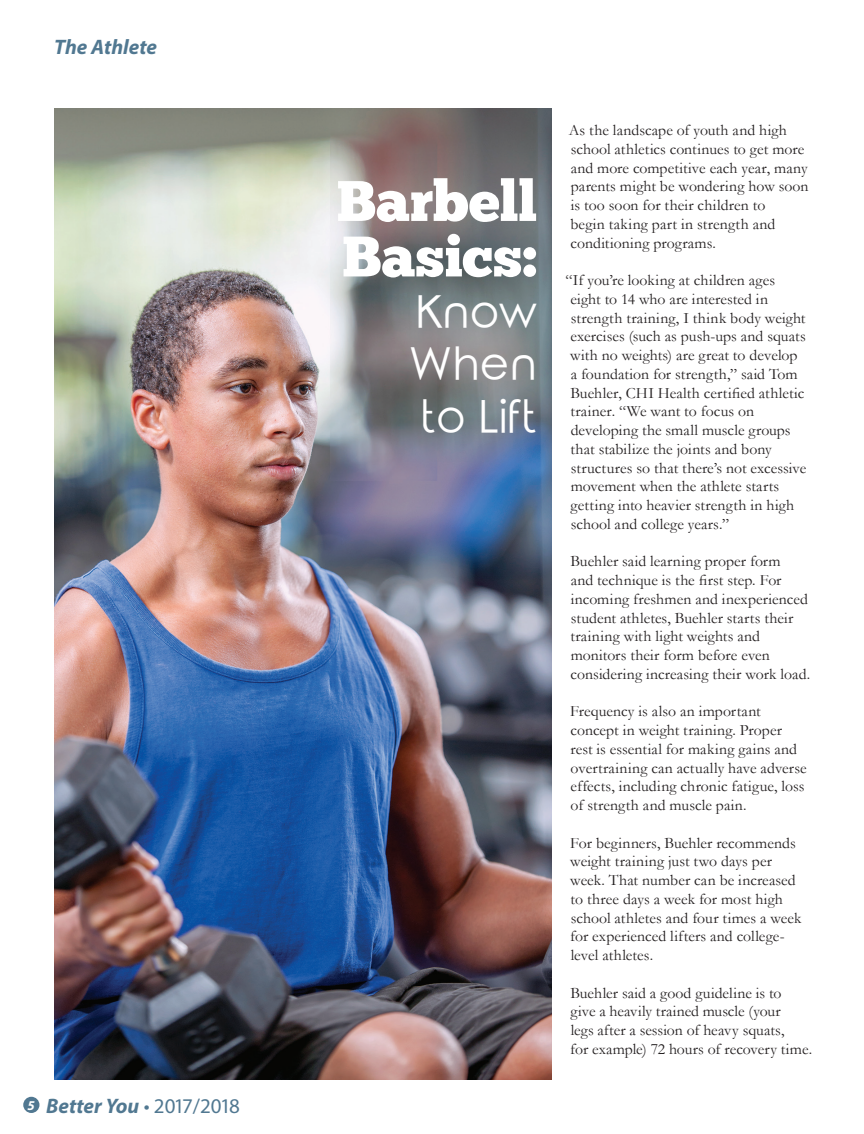
<style>
.page{position:relative;width:864px;height:1134px;background:#fff}
.page>*{position:absolute;margin:0;border:0;box-sizing:border-box;transform-origin:0 0}
.t1{font:57px/55.5px "Chunk Five";letter-spacing:-.005em;color:#fff}
.t2{font:45px/52.5px "Rounded Elegance";color:#fff;text-align:justify}
.t3{font:21px "Myriad Pro";letter-spacing:-.07em;color:#517891}
.t4{font:italic 700 21px "Myriad Pro";color:#517891}
.t5{font:15.75px/18.8px "Garamond";letter-spacing:.005em;color:#231f20}
.s1{font-weight:700;font-style:italic;font-size:13.5px;color:#fff}
.s2{font-weight:700;font-style:italic}
</style>
<div class="page">
<div style="left:23px;top:1097px;width:16px;height:16px;background:#517891;border-radius:50%"></div>
<img style="left:54px;top:108px;width:498px;height:972px">
<h3 class="t4" style="left:54px;top:33px;width:105px">The Athlete</h3>
<h3 class="t3" style="left:27px;top:1093px;width:214px"><span class="s1">5</span> <span class="s2">Better You</span> • 2017/2018</h3>
<p class="t1" style="left:337px;top:177px;width:202px">Barbell<br>Basics:</p>
<p class="t2" style="left:409px;top:291px;width:130px">Know When to Lift</p>
<p class="t5" style="left:569px;top:121px;width:241px">As the landscape of youth and high school athletics continues to get more and more competitive each year, many parents might be wondering how soon is too soon for their children to<br>begin taking part in strength and conditioning programs.</p>
<p class="t5" style="left:570px;top:271px;width:238px;text-indent:-5px">“If you’re looking at children ages eight to 14 who are interested in strength training, I think body weight exercises (such as push-ups and squats with no weights) are great to develop a foundation for strength,” said Tom Buehler, CHI Health certified athletic trainer. “We want to focus on developing the small muscle groups that stabilize the joints and bony structures so that there’s not excessive movement when the athlete starts getting into heavier strength in high school and college years.”</p>
<p class="t5" style="left:570px;top:552px;width:241px">Buehler said learning proper form<br>and technique is the first step. For incoming freshmen and inexperienced student athletes, Buehler starts their training with light weights and monitors their form before even considering increasing their work load.</p>
<p class="t5" style="left:570px;top:702px;width:238px">Frequency is also an important concept in weight training. Proper rest is essential for making gains and overtraining can actually have adverse effects, including chronic fatigue, loss of strength and muscle pain.</p>
<p class="t5" style="left:570px;top:833px;width:233px">For beginners, Buehler recommends weight training just two days per week. That number can be increased to three days a week for most high school athletes and four times a week for experienced lifters and college&shy;level athletes.</p>
<p class="t5" style="left:570px;top:983px;width:243px">Buehler said a good guideline is to<br>give a heavily trained muscle (your<br>legs after a session of heavy squats,<br>for example) 72 hours of recovery time.</p>
</div>
